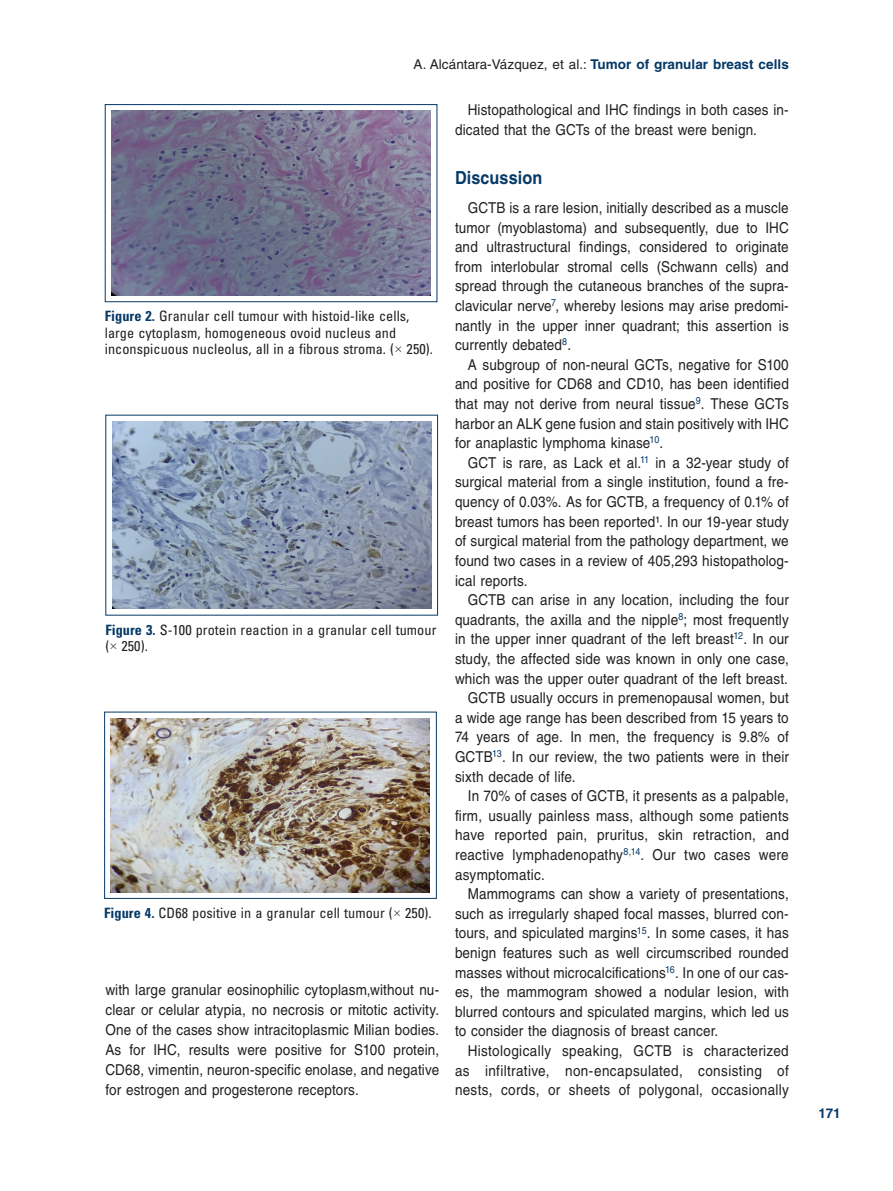
<style>
.page{position:relative;width:893px;height:1191px;background:#fff}
.page>*{position:absolute;margin:0;border:0;box-sizing:border-box;transform-origin:0 0}
.t1{font:700 18px "Helvetica LT Std";letter-spacing:.005em;color:#053966;scale:.9 1}
.TX{font:15px/19.6px "Helvetica LT Std";letter-spacing:.01em;color:#231f20;text-align:justify;scale:.9 1}
.FGC{font:condensed 14.25px/16.5px "Univers LT Std";letter-spacing:.005em;color:#231f20}
.t2{font:13.5px "Helvetica LT Std";letter-spacing:.005em;color:#231f20}
.FOLIO{font:700 13.5px "Helvetica LT Std";color:#053966}
.s1{font-weight:700;color:#053966}
.s2{font-family:"Times New Roman";font-stretch:normal}
</style>
<div class="page">
<img style="left:112px;top:111px;width:319px;height:184px">
<div style="left:105px;top:104px;width:332px;height:198px;border:1px solid #053966"></div>
<img style="left:112px;top:421px;width:319px;height:188px">
<img style="left:111px;top:718px;width:319px;height:174px">
<div style="left:104px;top:711px;width:333px;height:187px;border:1px solid #053966"></div>
<p class="t2" style="left:414px;top:57px;width:377px">A. Alcántara-Vázquez, et al.: <span class="s1">Tumor of granular breast cells</span></p>
<p class="FGC" style="left:105px;top:308px;width:330px"><span class="s1">Figure 2.</span> Granular cell tumour with histoid-like cells, large cytoplasm, homogeneous ovoid nucleus and inconspicuous nucleolus, all in a fibrous stroma. (<span class="s2">×</span> 250).</p>
<p class="FGC" style="left:105px;top:621px;width:333px"><span class="s1">Figure 3.</span> S-100 protein reaction in a granular cell tumour (<span class="s2">×</span> 250).</p>
<p class="FGC" style="left:104px;top:904px;width:329px"><span class="s1">Figure 4.</span> CD68 positive in a granular cell tumour (<span class="s2">×</span> 250).</p>
<p class="TX" style="left:105px;top:980px;width:372px">with large granular eosinophilic cytoplasm,without nu&shy;clear or celular atypia, no necrosis or mitotic activity.<br>One of the cases show intracitoplasmic Milian bodies.<br>As for IHC, results were positive for S100 protein, CD68, vimentin, neuron-specific enolase, and negative for estrogen and progesterone receptors.</p>
<p class="TX" style="left:455px;top:100px;width:372px;text-indent:13px">Histopathological and IHC findings in both cases in&shy;dicated that the GCTs of the breast were benign.</p>
<h1 class="t1" style="left:455px;top:166px;width:98px">Discussion</h1>
<p class="TX" style="left:455px;top:198px;width:372px;text-indent:13px">GCTB is a rare lesion, initially described as a muscle tumor (myoblastoma) and subsequently, due to IHC and ultrastructural findings, considered to originate from interlobular stromal cells (Schwann cells) and spread through the cutaneous branches of the supra&shy;clavicular nerve<sup>7</sup>, whereby lesions may arise predomi&shy;nantly in the upper inner quadrant; this assertion is currently debated<sup>8</sup>.</p>
<p class="TX" style="left:455px;top:355px;width:372px;text-indent:13px">A subgroup of non-neural GCTs, negative for S100 and positive for CD68 and CD10, has been identified that may not derive from neural tissue<sup>9</sup>. These GCTs harbor an ALK gene fusion and stain positively with IHC for anaplastic lymphoma kinase<sup>10</sup>.</p>
<p class="TX" style="left:455px;top:453px;width:372px;text-indent:13px">GCT is rare, as Lack et al.<sup>11</sup> in a 32-year study of surgical material from a single institution, found a fre&shy;quency of 0.03%. As for GCTB, a frequency of 0.1% of breast tumors has been reported¹. In our 19-year study of surgical material from the pathology department, we found two cases in a review of 405,293 histopatholog&shy;ical reports.</p>
<p class="TX" style="left:455px;top:590px;width:372px;text-indent:13px">GCTB can arise in any location, including the four quadrants, the axilla and the nipple<sup>8</sup>; most frequently in the upper inner quadrant of the left breast<sup>12</sup>. In our study, the affected side was known in only one case, which was the upper outer quadrant of the left breast.</p>
<p class="TX" style="left:455px;top:688px;width:372px;text-indent:13px">GCTB usually occurs in premenopausal women, but a wide age range has been described from 15 years to 74 years of age. In men, the frequency is 9.8% of GCTB<sup>13</sup>. In our review, the two patients were in their sixth decade of life.</p>
<p class="TX" style="left:455px;top:786px;width:372px;text-indent:13px">In 70% of cases of GCTB, it presents as a palpable, firm, usually painless mass, although some patients have reported pain, pruritus, skin retraction, and reactive lymphadenopathy<sup>8,14</sup>. Our two cases were asymptomatic.</p>
<p class="TX" style="left:455px;top:884px;width:372px;text-indent:13px">Mammograms can show a variety of presentations, such as irregularly shaped focal masses, blurred con&shy;tours, and spiculated margins<sup>15</sup>. In some cases, it has benign features such as well circumscribed rounded masses without microcalcifications<sup>16</sup>. In one of our cas&shy;es, the mammogram showed a nodular lesion, with blurred contours and spiculated margins, which led us to consider the diagnosis of breast cancer.</p>
<p class="TX" style="left:455px;top:1041px;width:372px;text-indent:13px">Histologically speaking, GCTB is characterized as infiltrative, non-encapsulated, consisting of nests, cords, or sheets of polygonal, occasionally</p>
<p class="FOLIO" style="left:819px;top:1104px;width:24px">171</p>
</div>
